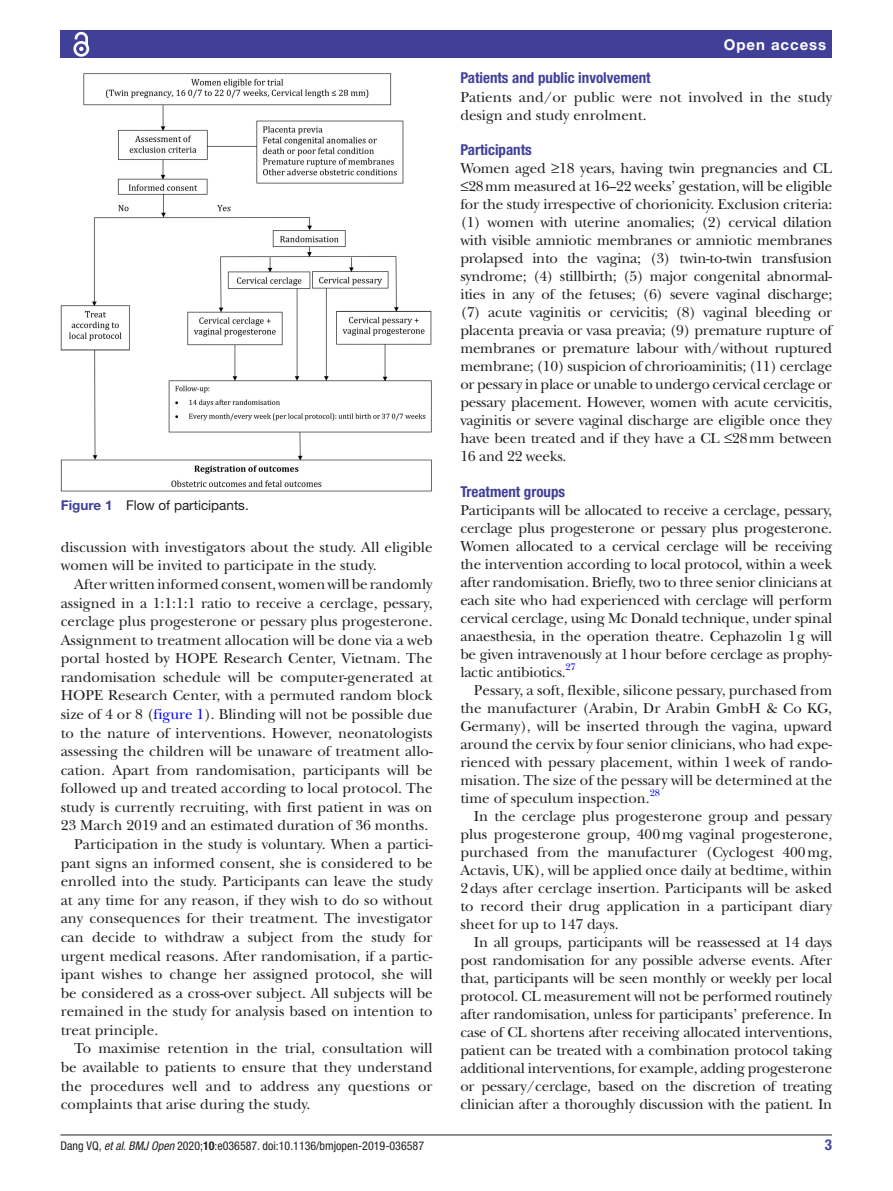
<style>
.page{position:relative;width:893px;height:1191px;background:#fff}
.page>*{position:absolute;margin:0;border:0;box-sizing:border-box;transform-origin:0 0}
.t1{font:15px/18px "New Baskerville";color:#231f20;text-align:justify}
.t2{font:700 condensed 15px "Helvetica Neue LT Std";color:#414099}
.t3{font:700 15px "Helvetica Neue LT Std";letter-spacing:.065em;color:#fff}
.t4{font:13.5px "Helvetica Neue LT Std";color:#231f20}
.t5{font:condensed 12px "Helvetica Neue LT Std";color:#231f20}
.t6{font:9.9px "New Baskerville";color:#00f}
.s1{font-weight:700;color:#414099}
.s2{color:#00f}
.s3{font-style:italic}
.s4{font-weight:700}
</style>
<div class="page">
<hr style="left:61px;top:1134px;width:771px;height:1px;background:#231f20">
<div style="left:61px;top:31px;width:771px;height:27px;background:#414099"></div>
<svg style="left:73px;top:31px;width:17px;height:26px"></svg>
<img style="left:61px;top:73px;width:371px;height:419px">
<p class="t4" style="left:61px;top:497px;width:190px"><span class="s1">Figure 1</span> Flow of participants.</p>
<p class="t1" style="left:61px;top:538px;width:373px;line-height:18.6px">discussion with investigators about the study. All eligible women will be invited to participate in the study.</p>
<p class="t1" style="left:74px;top:575px;width:360px">After written informed consent, women will be randomly</p>
<p class="t1" style="left:61px;top:594px;width:373px">assigned in a 1:1:1:1 ratio to receive a cerclage, pessary,</p>
<p class="t1" style="left:61px;top:612px;width:373px">cerclage plus progesterone or pessary plus progesterone.</p>
<p class="t1" style="left:61px;top:631px;width:373px">Assignment to treatment allocation will be done via a web</p>
<p class="t1" style="left:61px;top:649px;width:373px">portal hosted by HOPE Research Center, Vietnam. The</p>
<p class="t1" style="left:61px;top:668px;width:373px">randomisation schedule will be computer-generated at</p>
<p class="t1" style="left:61px;top:686px;width:373px">HOPE Research Center, with a permuted random block</p>
<p class="t1" style="left:61px;top:705px;width:373px">size of 4 or 8 (<span class="s2">figure 1</span>). Blinding will not be possible due</p>
<p class="t1" style="left:61px;top:724px;width:373px">to the nature of interventions. However, neonatologists</p>
<p class="t1" style="left:61px;top:742px;width:373px">assessing the children will be unaware of treatment allo-</p>
<p class="t1" style="left:61px;top:761px;width:373px">cation. Apart from randomisation, participants will be</p>
<p class="t1" style="left:61px;top:779px;width:373px">followed up and treated according to local protocol. The</p>
<p class="t1" style="left:61px;top:798px;width:373px">study is currently recruiting, with first patient in was on</p>
<p class="t1" style="left:61px;top:816px;width:369px">23 March 2019 and an estimated duration of 36 months.</p>
<p class="t1" style="left:74px;top:835px;width:360px">Participation in the study is voluntary. When a partici-</p>
<p class="t1" style="left:61px;top:854px;width:373px">pant signs an informed consent, she is considered to be</p>
<p class="t1" style="left:61px;top:872px;width:373px">enrolled into the study. Participants can leave the study</p>
<p class="t1" style="left:61px;top:891px;width:373px">at any time for any reason, if they wish to do so without</p>
<p class="t1" style="left:61px;top:909px;width:373px">any consequences for their treatment. The investigator</p>
<p class="t1" style="left:61px;top:928px;width:373px">can decide to withdraw a subject from the study for</p>
<p class="t1" style="left:61px;top:946px;width:373px">urgent medical reasons. After randomisation, if a partic-</p>
<p class="t1" style="left:61px;top:965px;width:373px">ipant wishes to change her assigned protocol, she will</p>
<p class="t1" style="left:61px;top:984px;width:373px">be considered as a cross-over subject. All subjects will be</p>
<p class="t1" style="left:61px;top:1002px;width:373px">remained in the study for analysis based on intention to</p>
<p class="t1" style="left:61px;top:1021px;width:99px">treat principle.</p>
<p class="t1" style="left:74px;top:1039px;width:360px">To maximise retention in the trial, consultation will</p>
<p class="t1" style="left:61px;top:1058px;width:373px">be available to patients to ensure that they understand</p>
<p class="t1" style="left:61px;top:1076px;width:373px">the procedures well and to address any questions or</p>
<p class="t1" style="left:61px;top:1095px;width:251px">complaints that arise during the study.</p>
<p class="t3" style="left:724px;top:35px;width:104px">Open access</p>
<p class="t2" style="left:460px;top:69px;width:192px">Patients and public involvement</p>
<p class="t1" style="left:460px;top:88px;width:373px">Patients and/or public were not involved in the study design and study enrolment.</p>
<p class="t2" style="left:460px;top:141px;width:73px">Participants</p>
<p class="t1" style="left:460px;top:159px;width:373px">Women aged ≥18 years, having twin pregnancies and CL ≤28mm measured at 16–22 weeks’ gestation, will be eligible for the study irrespective of chorionicity. Exclusion criteria: (1) women with uterine anomalies; (2) cervical dilation with visible amniotic membranes or amniotic membranes prolapsed into the vagina; (3) twin-to-twin transfusion syndrome; (4) stillbirth; (5) major congenital abnormal&shy;ities in any of the fetuses; (6) severe vaginal discharge; (7) acute vaginitis or cervicitis; (8) vaginal bleeding or placenta preavia or vasa preavia; (9) premature rupture of membranes or premature labour with/without ruptured membrane; (10) suspicion of chrorioaminitis; (11) cerclage or pessary in place or unable to undergo cervical cerclage or pessary placement. However, women with acute cervicitis, vaginitis or severe vaginal discharge are eligible once they have been treated and if they have a CL ≤28mm between 16 and 22 weeks.</p>
<p class="t2" style="left:460px;top:483px;width:106px">Treatment groups</p>
<p class="t1" style="left:460px;top:501px;width:373px">Participants will be allocated to receive a cerclage, pessary, cerclage plus progesterone or pessary plus progesterone.<br>Women allocated to a cervical cerclage will be receiving the intervention according to local protocol, within a week after randomisation. Briefly, two to three senior clinicians at each site who had experienced with cerclage will perform cervical cerclage, using Mc Donald technique, under spinal anaesthesia, in the operation theatre. Cephazolin 1g will be given intravenously at 1hour before cerclage as prophy&shy;lactic antibiotics.</p>
<p class="t6" style="left:566px;top:661px;width:12px">27</p>
<p class="t1" style="left:460px;top:681px;width:373px;text-indent:14px">Pessary, a soft, flexible, silicone pessary, purchased from the manufacturer (Arabin, Dr Arabin GmbH &amp; Co KG, Germany), will be inserted through the vagina, upward around the cervix by four senior clinicians, who had expe&shy;rienced with pessary placement, within 1week of rando&shy;misation. The size of the pessary will be determined at the time of speculum inspection.</p>
<p class="t6" style="left:650px;top:787px;width:12px">28</p>
<p class="t1" style="left:460px;top:807px;width:373px;text-indent:14px">In the cerclage plus progesterone group and pessary plus progesterone group, 400mg vaginal progesterone, purchased from the manufacturer (Cyclogest 400mg, Actavis, UK), will be applied once daily at bedtime, within 2days after cerclage insertion. Participants will be asked to record their drug application in a participant diary sheet for up to 147 days.</p>
<p class="t1" style="left:460px;top:933px;width:373px;text-indent:14px">In all groups, participants will be reassessed at 14 days post randomisation for any possible adverse events. After that, participants will be seen monthly or weekly per local protocol. CL measurement will not be performed routinely after randomisation, unless for participants’ preference. In case of CL shortens after receiving allocated interventions, patient can be treated with a combination protocol taking additional interventions, for example, adding progesterone or pessary/cerclage, based on the discretion of treating clinician after a thoroughly discussion with the patient. In</p>
<p class="t5" style="left:61px;top:1138px;width:365px">Dang VQ, <span class="s3">et al</span>. <span class="s3">BMJ Open</span> 2020;<span class="s4">10</span>:e036587. doi:10.1136/bmjopen-2019-036587</p>
<p class="t2" style="left:825px;top:1135px;width:9px">3</p>
</div>
